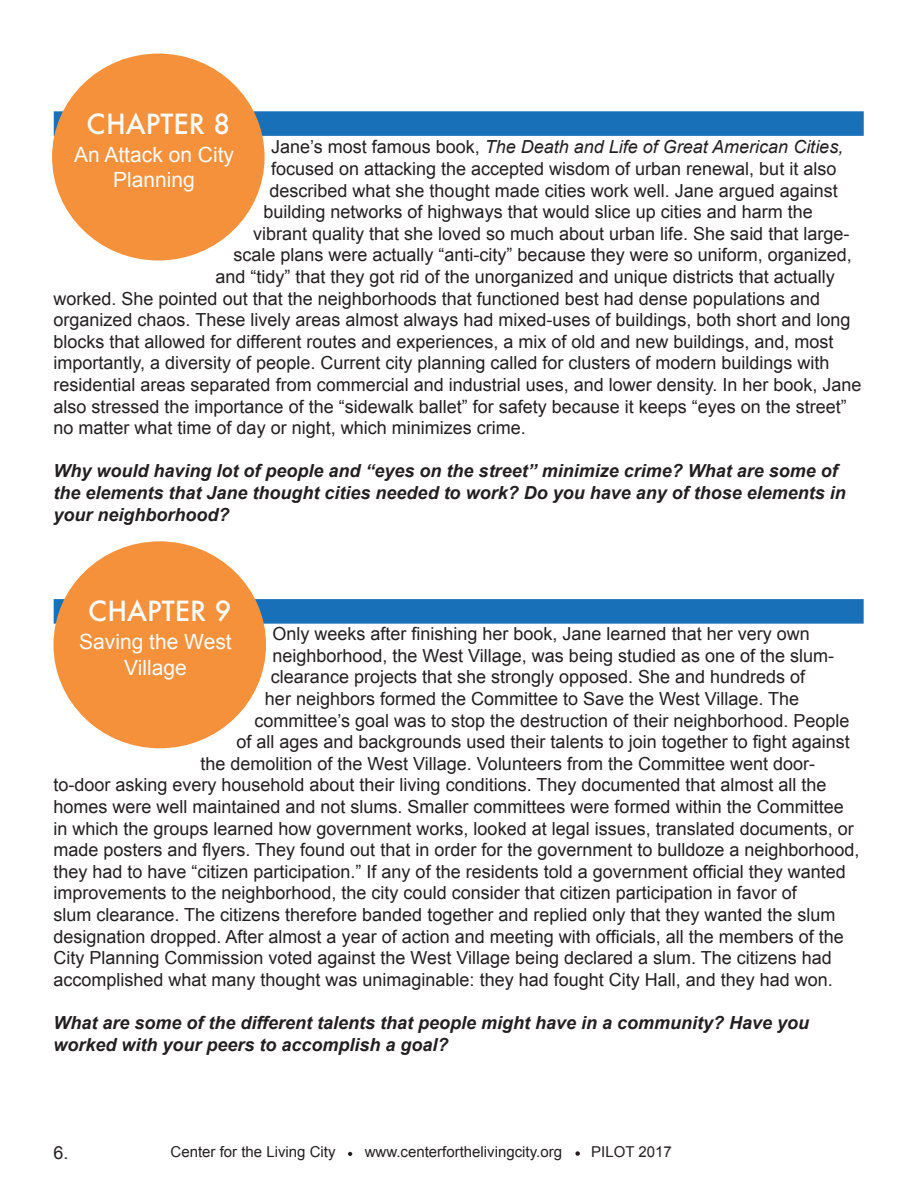
<style>
.page{position:relative;width:918px;height:1188px;background:#fff}
.page>*{position:absolute;margin:0;border:0;box-sizing:border-box;transform-origin:0 0}
.t1{font:500 27px "Futura";color:#fcfcfc}
.t2{font:21px/25.2px "Arial";color:#fcfcfc;text-align:center}
.t3{font:18px "Arial";color:#231f20}
.t4{font:italic 700 18px/21.6px "Arial";color:#231f20}
.t5{font:italic 18px "Arial";color:#231f20}
.t6{font:15px "Arial";color:#231f20}
.s1{font-style:normal}
</style>
<div class="page">
<svg style="left:348px;top:1152px;width:4px;height:4px"></svg>
<svg style="left:575px;top:1151px;width:5px;height:5px"></svg>
<div style="left:54px;top:111px;width:810px;height:25px;background:#1870b9;border:2px solid #1870b9"></div>
<div style="left:52px;top:54px;width:213px;height:206px;background:#f6913b;border-radius:50%"></div>
<div style="left:54px;top:599px;width:810px;height:25px;background:#1870b9;border:2px solid #1870b9"></div>
<div style="left:53px;top:541px;width:213px;height:207px;background:#f6913b;border-radius:50%"></div>
<p class="t1" style="left:87px;top:105px;width:145px">CHAPTER 8</p>
<p class="t5" style="left:271px;top:135px;width:574px"><span class="s1">Jane’s most famous book,</span> The Death and Life of Great American Cities,</p>
<p class="t3" style="left:271px;top:157px;width:567px">focused on attacking the accepted wisdom of urban renewal, but it also</p>
<p class="t3" style="left:270px;top:179px;width:570px">described what she thought made cities work well. Jane argued against</p>
<p class="t3" style="left:264px;top:200px;width:551px">building networks of highways that would slice up cities and harm the</p>
<p class="t3" style="left:253px;top:222px;width:598px">vibrant quality that she loved so much about urban life. She said that large-</p>
<p class="t3" style="left:234px;top:243px;width:620px">scale plans were actually “anti-city” because they were so uniform, organized,</p>
<p class="t3" style="left:216px;top:265px;width:621px">and “tidy” that they got rid of the unorganized and unique districts that actually</p>
<p class="t3" style="left:54px;top:287px;width:768px">worked. She pointed out that the neighborhoods that functioned best had dense populations and</p>
<p class="t3" style="left:54px;top:308px;width:799px">organized chaos. These lively areas almost always had mixed-uses of buildings, both short and long</p>
<p class="t3" style="left:54px;top:330px;width:782px">blocks that allowed for different routes and experiences, a mix of old and new buildings, and, most</p>
<p class="t3" style="left:54px;top:351px;width:777px">importantly, a diversity of people. Current city planning called for clusters of modern buildings with</p>
<p class="t3" style="left:54px;top:373px;width:810px">residential areas separated from commercial and industrial uses, and lower density. In her book, Jane</p>
<p class="t3" style="left:54px;top:395px;width:795px">also stressed the importance of the “sidewalk ballet” for safety because it keeps “eyes on the street”</p>
<p class="t3" style="left:54px;top:416px;width:474px">no matter what time of day or night, which minimizes crime.</p>
<p class="t4" style="left:54px;top:461px;width:794px">Why would having lot of people and “eyes on the street” minimize crime? What are some of the elements that Jane thought cities needed to work? Do you have any of those elements in your neighborhood?</p>
<p class="t2" style="left:74px;top:142px;width:161px">An Attack on City<br>Planning</p>
<p class="t1" style="left:88px;top:593px;width:145px">CHAPTER 9</p>
<p class="t3" style="left:272px;top:622px;width:539px">Only weeks after finishing her book, Jane learned that her very own</p>
<p class="t3" style="left:272px;top:644px;width:563px">neighborhood, the West Village, was being studied as one of the slum-</p>
<p class="t3" style="left:271px;top:665px;width:536px">clearance projects that she strongly opposed. She and hundreds of</p>
<p class="t3" style="left:265px;top:687px;width:536px">her neighbors formed the Committee to Save the West Village. The</p>
<p class="t3" style="left:254px;top:709px;width:596px">committee’s goal was to stop the destruction of their neighborhood. People</p>
<p class="t3" style="left:236px;top:730px;width:615px">of all ages and backgrounds used their talents to join together to fight against</p>
<p class="t3" style="left:200px;top:752px;width:616px">the demolition of the West Village. Volunteers from the Committee went door-</p>
<p class="t3" style="left:53px;top:773px;width:775px">to-door asking every household about their living conditions. They documented that almost all the</p>
<p class="t3" style="left:53px;top:795px;width:792px">homes were well maintained and not slums. Smaller committees were formed within the Committee</p>
<p class="t3" style="left:53px;top:817px;width:802px">in which the groups learned how government works, looked at legal issues, translated documents, or</p>
<p class="t3" style="left:53px;top:838px;width:808px">made posters and flyers. They found out that in order for the government to bulldoze a neighborhood,</p>
<p class="t3" style="left:53px;top:860px;width:794px">they had to have “citizen participation.” If any of the residents told a government official they wanted</p>
<p class="t3" style="left:53px;top:881px;width:745px">improvements to the neighborhood, the city could consider that citizen participation in favor of</p>
<p class="t3" style="left:53px;top:903px;width:784px">slum clearance. The citizens therefore banded together and replied only that they wanted the slum</p>
<p class="t3" style="left:53px;top:925px;width:792px">designation dropped. After almost a year of action and meeting with officials, all the members of the</p>
<p class="t3" style="left:53px;top:946px;width:780px">City Planning Commission voted against the West Village being declared a slum. The citizens had</p>
<p class="t3" style="left:53px;top:968px;width:781px">accomplished what many thought was unimaginable: they had fought City Hall, and they had won.</p>
<p class="t4" style="left:53px;top:1013px;width:757px">What are some of the different talents that people might have in a community? Have you worked with your peers to accomplish a goal?</p>
<p class="t2" style="left:79px;top:630px;width:154px">Saving the West<br>Village</p>
<p class="t3" style="left:53px;top:1141px;width:17px">6.</p>
<p class="t6" style="left:171px;top:1142px;width:167px">Center for the Living City</p>
<p class="t6" style="left:365px;top:1142px;width:199px">www.centerforthelivingcity.org</p>
<p class="t6" style="left:591px;top:1142px;width:82px">PILOT 2017</p>
</div>
